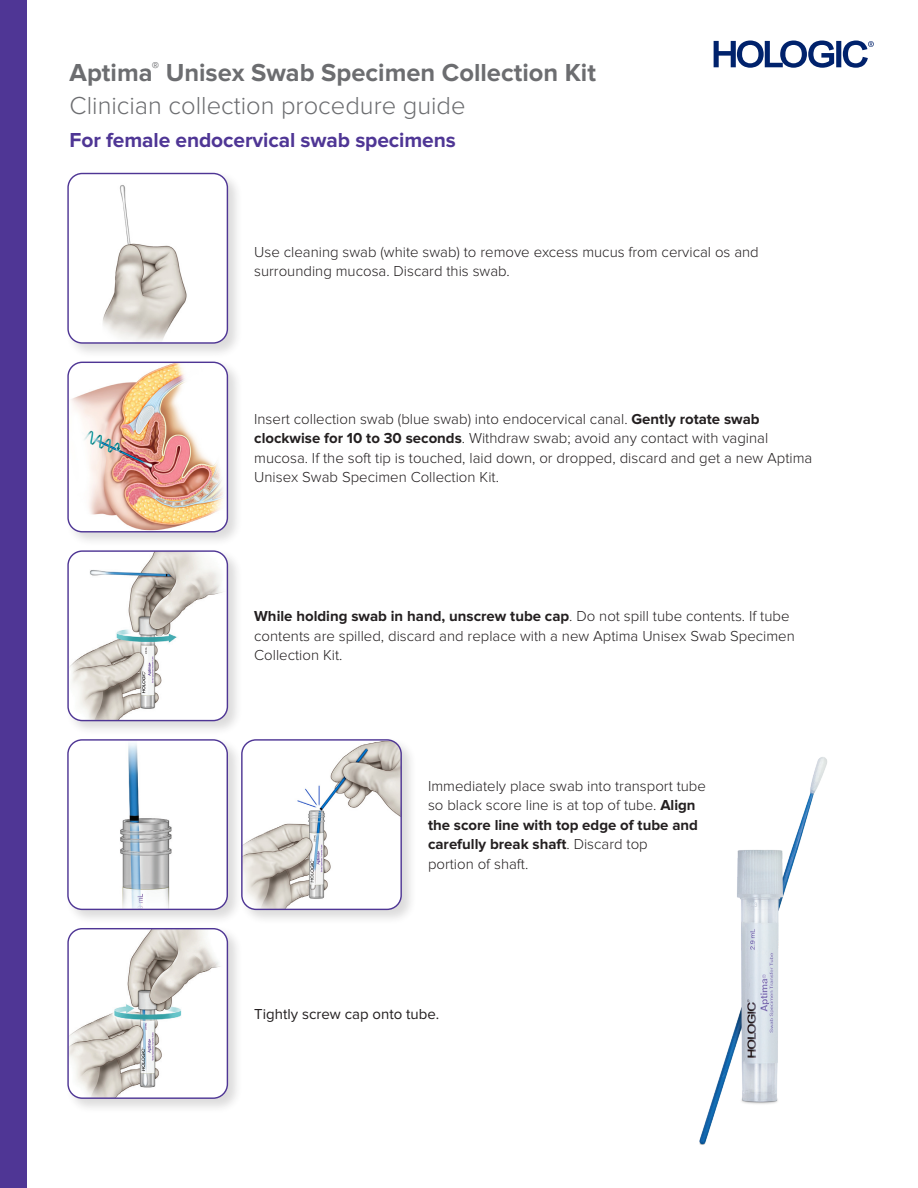
<style>
.page{position:relative;width:918px;height:1188px;background:#fff}
.page>*{position:absolute;margin:0;border:0;box-sizing:border-box;transform-origin:0 0}
.DS1__Cover_title{font:700 25.5px/33px "Proxima Nova";color:#6c6d70}
.DS1__body_copy_1{font:700 21px "Proxima Nova";letter-spacing:-.005em;color:#4f3695}
.DS1__body_copy_1-2{font:300 15px/19.5px "Proxima Nova";color:#231f20}
.DS1__body_copy_2{font:300 15px/19.5px "Proxima Nova";color:#231f20}
.DS1__body_copy_2-2{font:15px "Proxima Nova";color:#231f20}
.s1{font-weight:300}
.s2{font-weight:700}
</style>
<div class="page">
<div style="left:65px;top:170px;width:178px;height:189px;background:#231f20;opacity:.16"></div>
<div style="left:68px;top:174px;width:159px;height:169px;background:#fff;border-radius:14px"></div>
<img style="left:103px;top:185px;width:84px;height:157px">
<div style="left:67px;top:173px;width:161px;height:171px;border:1px solid #4f3695;border-radius:14px"></div>
<div style="left:65px;top:359px;width:178px;height:189px;background:#231f20;opacity:.16"></div>
<img style="left:68px;top:362px;width:159px;height:170px">
<div style="left:67px;top:362px;width:161px;height:170px;border:1px solid #4f3695;border-radius:14px"></div>
<div style="left:239px;top:737px;width:178px;height:188px;background:#231f20;opacity:.16"></div>
<img style="left:243px;top:740px;width:158px;height:169px">
<div style="left:241px;top:739px;width:161px;height:171px;border:1px solid #4f3695;border-radius:14px"></div>
<div style="left:65px;top:737px;width:178px;height:188px;background:#231f20;opacity:.16"></div>
<div style="left:68px;top:740px;width:159px;height:169px;background:#fff;border-radius:14px"></div>
<img style="left:120px;top:743px;width:52px;height:165px">
<div style="left:67px;top:739px;width:161px;height:171px;border:1px solid #4f3695;border-radius:14px"></div>
<div style="left:65px;top:548px;width:178px;height:188px;background:#231f20;opacity:.16"></div>
<img style="left:68px;top:551px;width:159px;height:170px">
<div style="left:67px;top:550px;width:161px;height:171px;border:1px solid #4f3695;border-radius:14px"></div>
<div style="left:65px;top:926px;width:178px;height:188px;background:#231f20;opacity:.16"></div>
<img style="left:68px;top:929px;width:159px;height:169px">
<div style="left:67px;top:928px;width:161px;height:171px;border:1px solid #4f3695;border-radius:14px"></div>
<img style="left:699px;top:757px;width:128px;height:388px">
<div style="left:0;top:0;width:27px;height:1188px;background:#4f3695"></div>
<svg style="left:714px;top:40px;width:160px;height:28px"></svg>
<p class="DS1__Cover_title" style="left:70px;top:56px;width:528px">Aptima<sup>®</sup> Unisex Swab Specimen Collection Kit<br><span class="s1">Clinician collection procedure guide</span></p>
<p class="DS1__body_copy_1" style="left:70px;top:128px;width:388px">For female endocervical swab specimens</p>
<p class="DS1__body_copy_1-2" style="left:254px;top:242px;width:506px">Use cleaning swab (white swab) to remove excess mucus from cervical os and surrounding mucosa. Discard this swab.</p>
<p class="DS1__body_copy_1-2" style="left:254px;top:409px;width:560px">Insert collection swab (blue swab) into endocervical canal. <span class="s2">Gently rotate swab clockwise for 10 to 30 seconds</span>. Withdraw swab; avoid any contact with vaginal mucosa. If the soft tip is touched, laid down, or dropped, discard and get a new Aptima Unisex Swab Specimen Collection Kit.</p>
<p class="DS1__body_copy_2" style="left:254px;top:607px;width:542px"><span class="s2">While holding swab in hand, unscrew tube cap</span>. Do not spill tube contents. If tube contents are spilled, discard and replace with a new Aptima Unisex Swab Specimen<br>Collection Kit.</p>
<p class="DS1__body_copy_2" style="left:428px;top:776px;width:280px">Immediately place swab into transport tube so black score line is at top of tube. <span class="s2">Align the score line with top edge of tube and carefully break shaft</span>. Discard top<br>portion of shaft.</p>
<p class="DS1__body_copy_2-2" style="left:254px;top:1005px;width:187px">Tightly screw cap onto tube.</p>
</div>
